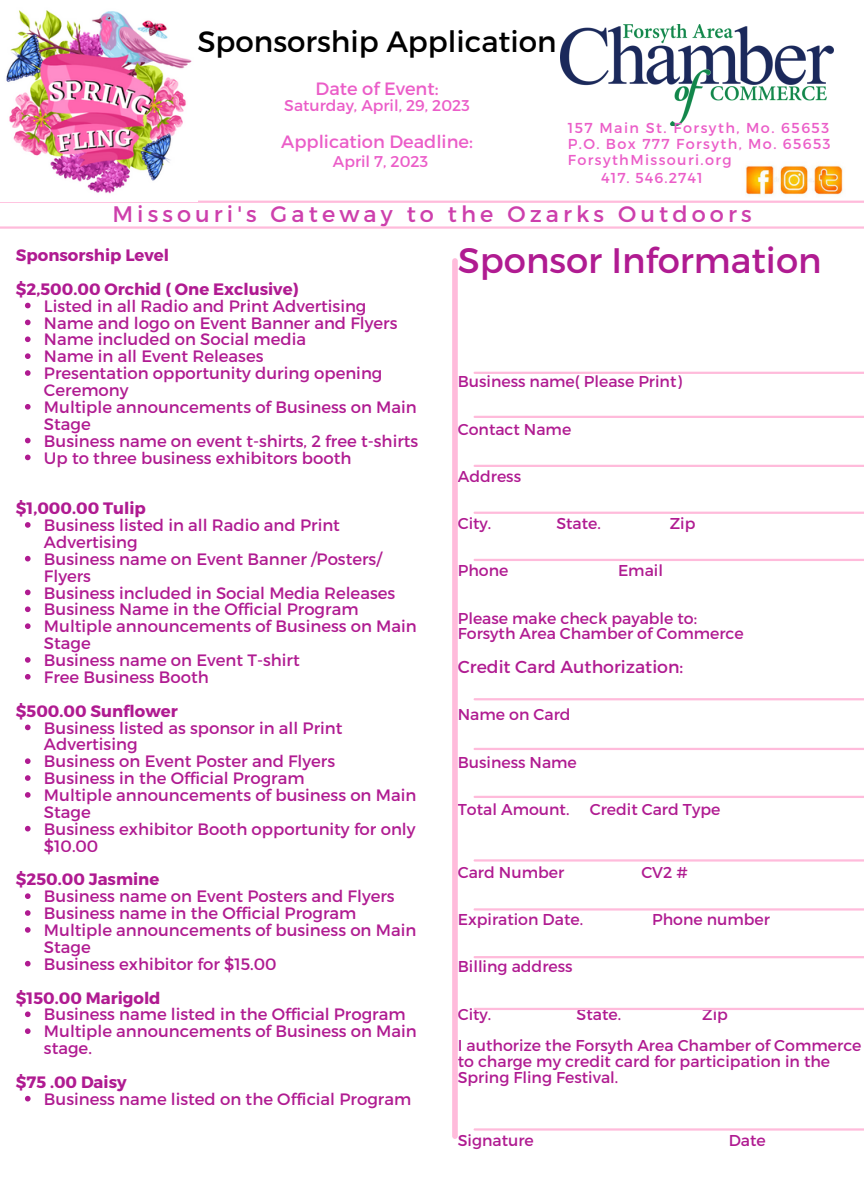
<style>
.page{position:relative;width:864px;height:1188px;background:#fff}
.page>*{position:absolute;margin:0;border:0;box-sizing:border-box;transform-origin:0 0}
.t1{font:35.4px "Montserrat";color:#b01b91}
.t2{font:29.4px "Montserrat";color:#000}
.t3{font:22.5px "Montserrat";letter-spacing:.185em;color:#cd3fac}
.t4{font:17.85px "Montserrat";color:#eb5dc8}
.t5{font:17.4px "Montserrat";color:#b01b91}
.t6{font:16.5px/16.8px "Montserrat";color:#b01b91}
.t7{font:700 16.5px/33.8px "Montserrat";color:#b01b91}
.t8{font:15.75px/15.8px "Montserrat";color:#b01b91}
.t9{font:15.6px "Montserrat";color:#eb5dc8}
.t10{font:14.4px "Montserrat";letter-spacing:.095em;color:#eb5dc8}
.t11{font:14.4px "Montserrat";letter-spacing:.075em;color:#eb5dc8}
</style>
<div class="page">
<img style="left:561px;top:24px;width:272px;height:102px">
<img style="left:746px;top:165px;width:97px;height:31px">
<hr style="left:0;top:201px;width:864px;height:2px;background:#ffbbdb">
<hr style="left:0;top:226px;width:864px;height:3px;background:#ffbbdb">
<div style="left:452px;top:261px;width:6px;height:875px;background:#ffbbdb"></div>
<hr style="left:475px;top:512px;width:389px;height:2px;background:#ffbbdb">
<hr style="left:475px;top:1008px;width:389px;height:2px;background:#ffbbdb">
<hr style="left:475px;top:372px;width:389px;height:2px;background:#ffbbdb">
<hr style="left:475px;top:559px;width:389px;height:2px;background:#ffbbdb">
<hr style="left:475px;top:416px;width:389px;height:2px;background:#ffbbdb">
<hr style="left:475px;top:465px;width:389px;height:2px;background:#ffbbdb">
<hr style="left:475px;top:1128px;width:389px;height:3px;background:#ffbbdb">
<hr style="left:475px;top:698px;width:389px;height:2px;background:#ffbbdb">
<hr style="left:475px;top:956px;width:389px;height:2px;background:#ffbbdb">
<hr style="left:475px;top:748px;width:389px;height:2px;background:#ffbbdb">
<hr style="left:475px;top:796px;width:389px;height:2px;background:#ffbbdb">
<hr style="left:475px;top:859px;width:389px;height:3px;background:#ffbbdb">
<hr style="left:475px;top:908px;width:389px;height:3px;background:#ffbbdb">
<img style="left:6px;top:10px;width:186px;height:184px">
<svg style="left:25px;top:303px;width:6px;height:5px"></svg>
<svg style="left:25px;top:320px;width:6px;height:5px"></svg>
<svg style="left:25px;top:336px;width:6px;height:6px"></svg>
<svg style="left:25px;top:353px;width:6px;height:6px"></svg>
<svg style="left:25px;top:370px;width:6px;height:6px"></svg>
<svg style="left:25px;top:404px;width:6px;height:6px"></svg>
<svg style="left:25px;top:438px;width:6px;height:5px"></svg>
<svg style="left:25px;top:455px;width:6px;height:5px"></svg>
<svg style="left:25px;top:522px;width:6px;height:6px"></svg>
<svg style="left:25px;top:556px;width:6px;height:5px"></svg>
<svg style="left:25px;top:590px;width:6px;height:5px"></svg>
<svg style="left:25px;top:606px;width:6px;height:6px"></svg>
<svg style="left:25px;top:623px;width:6px;height:6px"></svg>
<svg style="left:25px;top:657px;width:6px;height:6px"></svg>
<svg style="left:25px;top:674px;width:6px;height:6px"></svg>
<svg style="left:25px;top:725px;width:6px;height:5px"></svg>
<svg style="left:25px;top:758px;width:6px;height:6px"></svg>
<svg style="left:25px;top:775px;width:6px;height:6px"></svg>
<svg style="left:25px;top:792px;width:6px;height:6px"></svg>
<svg style="left:25px;top:826px;width:6px;height:5px"></svg>
<svg style="left:25px;top:893px;width:6px;height:6px"></svg>
<svg style="left:25px;top:910px;width:6px;height:6px"></svg>
<svg style="left:25px;top:927px;width:6px;height:6px"></svg>
<svg style="left:25px;top:961px;width:6px;height:5px"></svg>
<svg style="left:25px;top:1011px;width:6px;height:6px"></svg>
<svg style="left:25px;top:1028px;width:6px;height:6px"></svg>
<svg style="left:25px;top:1096px;width:6px;height:5px"></svg>
<h2 class="t2" style="left:197px;top:23px;width:361px">Sponsorship Application</h2>
<p class="t4" style="left:316px;top:77px;width:124px">Date of Event:</p>
<p class="t4" style="left:281px;top:130px;width:193px">Application Deadline:</p>
<p class="t9" style="left:284px;top:95px;width:187px">Saturday, April, 29, 2023</p>
<p class="t9" style="left:333px;top:151px;width:97px">April 7, 2023</p>
<p class="t10" style="left:568px;top:119px;width:263px">157 Main St. Forsyth, Mo. 65653</p>
<p class="t10" style="left:568px;top:134px;width:264px">P.O. Box 777 Forsyth, Mo. 65653</p>
<p class="t10" style="left:568px;top:151px;width:166px">ForsythMissouri.org</p>
<p class="t11" style="left:601px;top:168px;width:103px">417. 546.2741</p>
<h3 class="t3" style="left:112px;top:199px;width:641px">Missouri's Gateway to the Ozarks Outdoors</h3>
<h1 class="t1" style="left:458px;top:237px;width:365px">Sponsor Information</h1>
<p class="t7" style="left:16px;top:238px;width:284px">Sponsorship Level<br>$2,500.00 Orchid ( One Exclusive)</p>
<p class="t6" style="left:44px;top:297px;width:376px">Listed in all Radio and Print Advertising<br>Name and logo on Event Banner and Flyers<br>Name included on Social media<br>Name in all Event Releases<br>Presentation opportunity during opening<br>Ceremony<br>Multiple announcements of Business on Main<br>Stage<br>Business name on event t-shirts, 2 free t-shirts<br>Up to three business exhibitors booth</p>
<p class="t8" style="left:458px;top:373px;width:226px">Business name( Please Print)</p>
<p class="t8" style="left:458px;top:420px;width:115px">Contact Name</p>
<p class="t8" style="left:458px;top:468px;width:65px">Address</p>
<p class="t8" style="left:458px;top:515px;width:35px">City.</p>
<p class="t8" style="left:556px;top:515px;width:46px">State.</p>
<p class="t8" style="left:670px;top:515px;width:27px">Zip</p>
<p class="t8" style="left:458px;top:562px;width:52px">Phone</p>
<p class="t8" style="left:618px;top:562px;width:47px">Email</p>
<p class="t8" style="left:458px;top:609px;width:287px">Please make check payable to:<br>Forsyth Area Chamber of Commerce</p>
<p class="t5" style="left:458px;top:656px;width:227px">Credit Card Authorization:</p>
<p class="t8" style="left:458px;top:706px;width:114px">Name on Card</p>
<p class="t8" style="left:458px;top:753px;width:121px">Business Name</p>
<p class="t8" style="left:458px;top:801px;width:113px">Total Amount.</p>
<p class="t8" style="left:590px;top:801px;width:132px">Credit Card Type</p>
<p class="t7" style="left:16px;top:491px;width:131px">$1,000.00 Tulip</p>
<p class="t6" style="left:44px;top:516px;width:374px">Business listed in all Radio and Print<br>Advertising<br>Business name on Event Banner /Posters/<br>Flyers<br>Business included in Social Media Releases<br>Business Name in the Official Program<br>Multiple announcements of Business on Main<br>Stage<br>Business name on Event T-shirt<br>Free Business Booth</p>
<p class="t6" style="left:44px;top:719px;width:374px">Business listed as sponsor in all Print<br>Advertising<br>Business on Event Poster and Flyers<br>Business in the Official Program<br>Multiple announcements of business on Main<br>Stage<br>Business exhibitor Booth opportunity for only $10.00</p>
<p class="t6" style="left:44px;top:887px;width:374px">Business name on Event Posters and Flyers<br>Business name in the Official Program<br>Multiple announcements of business on Main<br>Stage<br>Business exhibitor for $15.00</p>
<p class="t6" style="left:44px;top:1005px;width:374px">Business name listed in the Official Program<br>Multiple announcements of Business on Main stage.</p>
<p class="t6" style="left:44px;top:1090px;width:369px">Business name listed on the Official Program</p>
<p class="t7" style="left:16px;top:693px;width:163px">$500.00 Sunflower</p>
<p class="t8" style="left:458px;top:864px;width:108px">Card Number</p>
<p class="t8" style="left:641px;top:864px;width:48px">CV2 #</p>
<p class="t8" style="left:458px;top:911px;width:127px">Expiration Date.</p>
<p class="t8" style="left:652px;top:911px;width:119px">Phone number</p>
<p class="t8" style="left:458px;top:958px;width:116px">Billing address</p>
<p class="t8" style="left:458px;top:1005px;width:35px">City.</p>
<p class="t8" style="left:577px;top:1005px;width:46px">State.</p>
<p class="t7" style="left:16px;top:862px;width:145px">$250.00 Jasmine</p>
<p class="t7" style="left:16px;top:980px;width:146px">$150.00 Marigold</p>
<p class="t8" style="left:458px;top:997px;width:405px;line-height:31.5px;text-indent:245px">Zip<br>I authorize the Forsyth Area Chamber of Commerce</p>
<p class="t8" style="left:458px;top:1053px;width:374px">to charge my credit card for participation in the<br>Spring Fling Festival.</p>
<p class="t7" style="left:16px;top:1064px;width:112px">$75 .00 Daisy</p>
<p class="t8" style="left:458px;top:1131px;width:78px">Signature</p>
<p class="t8" style="left:729px;top:1131px;width:39px">Date</p>
</div>
